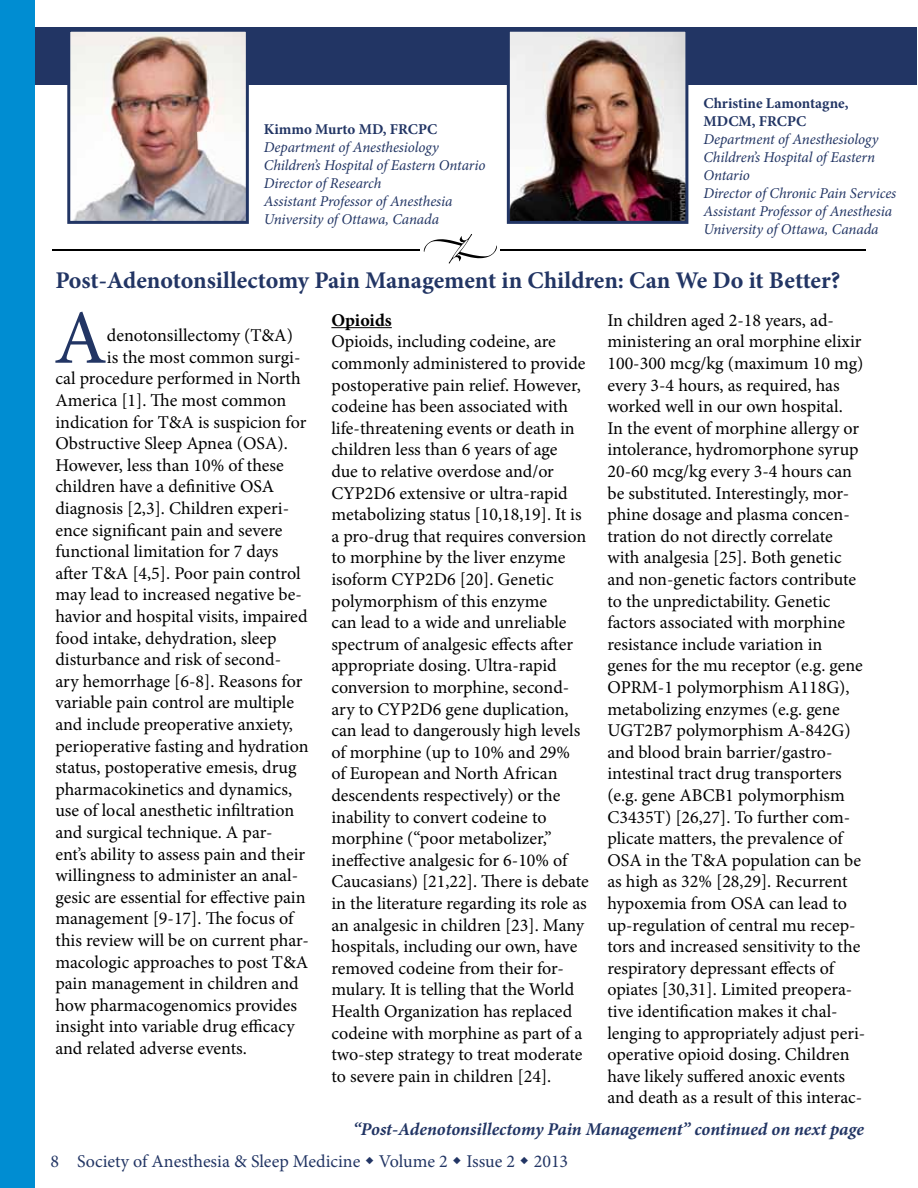
<style>
.page{position:relative;width:918px;height:1188px;background:#fff}
.page>*{position:absolute;margin:0;border:0;box-sizing:border-box;transform-origin:0 0}
.t1{font:76.8px "Minion Pro";color:#223564}
.t2{font:700 24px "Minion Pro";letter-spacing:-.005em;color:#223564}
.t3{font:18px/21.6px "Minion Pro";color:#000}
.t4{font:italic 700 18px "Minion Pro";letter-spacing:-.005em;color:#223564}
.t5{font:18px "Minion Pro";color:#223564}
.t6{font:700 18px "Minion Pro";color:#000}
.t7{font:italic 15px/18px "Minion Pro";letter-spacing:-.01em;color:#223564}
.t8{font:700 15px/18px "Minion Pro";color:#223564}
</style>
<div class="page">
<div style="left:1px;top:27px;width:916px;height:58px;background:#223564"></div>
<div style="left:0;top:0;width:34px;height:1188px;background:#008dd2"></div>
<hr style="left:331px;top:327px;width:61px;height:1px;background:#000">
<hr style="left:52px;top:250px;width:813px;height:1px;background:#000">
<div style="left:421px;top:234px;width:79px;height:31px;background:#fff"></div>
<svg style="left:424px;top:234px;width:73px;height:30px"></svg>
<img style="left:71px;top:33px;width:174px;height:187px">
<div style="left:67px;top:29px;width:182px;height:195px;border:3px solid #223564"></div>
<img style="left:511px;top:33px;width:173px;height:187px">
<div style="left:507px;top:29px;width:181px;height:195px;border:3px solid #223564"></div>
<p class="t8" style="left:703px;top:94px;width:147px">Christine Lamontagne,<br>MDCM, FRCPC</p>
<p class="t7" style="left:703px;top:131px;width:194px">Department of Anesthesiology<br>Children’s Hospital of Eastern<br>Ontario<br>Director of Chronic Pain Services<br>Assistant Professor of Anesthesia<br>University of Ottawa, Canada</p>
<h2 class="t2" style="left:55px;top:264px;width:786px">Post-Adenotonsillectomy Pain Management in Children: Can We Do it Better?</h2>
<p class="t8" style="left:264px;top:120px;width:175px">Kimmo Murto MD, FRCPC</p>
<p class="t7" style="left:264px;top:138px;width:223px">Department of Anesthesiology<br>Children’s Hospital of Eastern Ontario<br>Director of Research<br>Assistant Professor of Anesthesia<br>University of Ottawa, Canada</p>
<h1 class="t1" style="left:54px;top:287px;width:55px">A</h1>
<p class="t3" style="left:107px;top:325px;width:187px">denotonsillectomy (T&amp;A)</p>
<p class="t3" style="left:107px;top:346px;width:195px">is the most common surgi-</p>
<p class="t3" style="left:55px;top:368px;width:247px">cal procedure performed in North</p>
<p class="t3" style="left:55px;top:389px;width:232px">America [1]. The most common</p>
<p class="t3" style="left:55px;top:411px;width:252px">indication for T&amp;A is suspicion for</p>
<p class="t3" style="left:55px;top:433px;width:234px">Obstructive Sleep Apnea (OSA).</p>
<p class="t3" style="left:55px;top:454px;width:230px">However, less than 10% of these</p>
<p class="t3" style="left:55px;top:476px;width:221px">children have a definitive OSA</p>
<p class="t3" style="left:55px;top:497px;width:235px">diagnosis [2,3]. Children experi-</p>
<p class="t3" style="left:55px;top:519px;width:229px">ence significant pain and severe</p>
<p class="t3" style="left:55px;top:541px;width:225px">functional limitation for 7 days</p>
<p class="t3" style="left:55px;top:562px;width:247px">after T&amp;A [4,5]. Poor pain control</p>
<p class="t3" style="left:55px;top:584px;width:248px">may lead to increased negative be-</p>
<p class="t3" style="left:55px;top:605px;width:254px">havior and hospital visits, impaired</p>
<p class="t3" style="left:55px;top:627px;width:223px">food intake, dehydration, sleep</p>
<p class="t3" style="left:55px;top:649px;width:227px">disturbance and risk of second-</p>
<p class="t3" style="left:55px;top:670px;width:248px">ary hemorrhage [6-8]. Reasons for</p>
<p class="t3" style="left:55px;top:692px;width:240px">variable pain control are multiple</p>
<p class="t3" style="left:55px;top:713px;width:239px">and include preoperative anxiety,</p>
<p class="t3" style="left:55px;top:735px;width:255px">perioperative fasting and hydration</p>
<p class="t3" style="left:55px;top:757px;width:243px">status, postoperative emesis, drug</p>
<p class="t3" style="left:55px;top:778px;width:238px">pharmacokinetics and dynamics,</p>
<p class="t3" style="left:55px;top:800px;width:240px">use of local anesthetic infiltration</p>
<p class="t3" style="left:55px;top:821px;width:219px">and surgical technique. A par-</p>
<p class="t3" style="left:55px;top:843px;width:251px">ent’s ability to assess pain and their</p>
<p class="t3" style="left:55px;top:865px;width:244px">willingness to administer an anal-</p>
<p class="t3" style="left:55px;top:886px;width:252px">gesic are essential for effective pain</p>
<p class="t3" style="left:55px;top:908px;width:239px">management [9-17]. The focus of</p>
<p class="t3" style="left:55px;top:929px;width:255px">this review will be on current phar-</p>
<p class="t3" style="left:55px;top:951px;width:254px">macologic approaches to post T&amp;A</p>
<p class="t3" style="left:55px;top:973px;width:245px">pain management in children and</p>
<p class="t3" style="left:55px;top:994px;width:243px">how pharmacogenomics provides</p>
<p class="t3" style="left:55px;top:1016px;width:241px">insight into variable drug efficacy</p>
<p class="t3" style="left:55px;top:1037px;width:193px">and related adverse events.</p>
<p class="t3" style="left:607px;top:309px;width:259px">In children aged 2-18 years, ad&shy;ministering an oral morphine elixir 100-300 mcg/kg (maximum 10 mg) every 3-4 hours, as required, has worked well in our own hospital.<br>In the event of morphine allergy or intolerance, hydromorphone syrup 20-60 mcg/kg every 3-4 hours can be substituted. Interestingly, mor&shy;phine dosage and plasma concen&shy;tration do not directly correlate with analgesia [25]. Both genetic and non-genetic factors contribute to the unpredictability. Genetic factors associated with morphine resistance include variation in genes for the mu receptor (e.g. gene OPRM-1 polymorphism A118G), metabolizing enzymes (e.g. gene UGT2B7 polymorphism A-842G) and blood brain barrier/gastro&shy;intestinal tract drug transporters (e.g. gene ABCB1 polymorphism C3435T) [26,27]. To further com&shy;plicate matters, the prevalence of OSA in the T&amp;A population can be as high as 32% [28,29]. Recurrent hypoxemia from OSA can lead to up-regulation of central mu recep&shy;tors and increased sensitivity to the respiratory depressant effects of opiates [30,31]. Limited preopera&shy;tive identification makes it chal&shy;lenging to appropriately adjust peri&shy;operative opioid dosing. Children have likely suffered anoxic events and death as a result of this interac-</p>
<p class="t4" style="left:353px;top:1116px;width:512px">“Post-Adenotonsillectomy Pain Management” continued on next page</p>
<p class="t6" style="left:331px;top:307px;width:62px">Opioids</p>
<p class="t3" style="left:331px;top:331px;width:259px">Opioids, including codeine, are commonly administered to provide postoperative pain relief. However, codeine has been associated with life-threatening events or death in children less than 6 years of age<br>due to relative overdose and/or CYP2D6 extensive or ultra-rapid metabolizing status [10,18,19]. It is a pro-drug that requires conversion to morphine by the liver enzyme isoform CYP2D6 [20]. Genetic polymorphism of this enzyme<br>can lead to a wide and unreliable spectrum of analgesic effects after appropriate dosing. Ultra-rapid conversion to morphine, second&shy;ary to CYP2D6 gene duplication, can lead to dangerously high levels of morphine (up to 10% and 29% of European and North African descendents respectively) or the inability to convert codeine to morphine (“poor metabolizer,” ineffective analgesic for 6-10% of Caucasians) [21,22]. There is debate in the literature regarding its role as an analgesic in children [23]. Many hospitals, including our own, have removed codeine from their for&shy;mulary. It is telling that the World Health Organization has replaced codeine with morphine as part of a two-step strategy to treat moderate to severe pain in children [24].</p>
<p class="t5" style="left:50px;top:1150px;width:519px">8 Society of Anesthesia &amp; Sleep Medicine Volume 2 Issue 2 2013</p>
</div>
